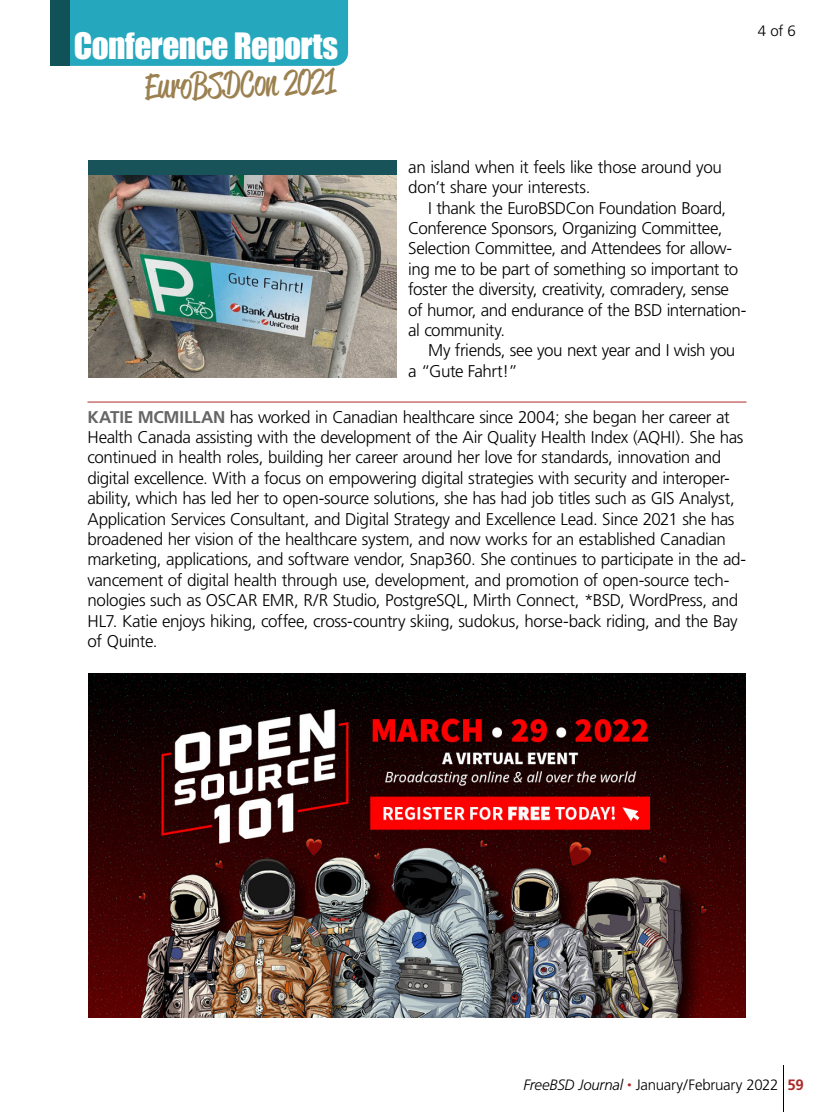
<style>
.page{position:relative;width:834px;height:1112px;background:#fff}
.page>*{position:absolute;margin:0;border:0;box-sizing:border-box;transform-origin:0 0}
.t1{font:35.75px "Reklame Script";color:#9b8050}
.t2{font:33.4px "Impact";letter-spacing:-.02em;color:#fff}
.author_bio{font:300 17px/20.4px "Frutiger";letter-spacing:-.025em;color:#000}
.body_copy{font:300 17px/20.4px "Frutiger";letter-spacing:-.025em;color:#000}
.t3{font:300 15px "Frutiger";letter-spacing:-.02em;color:#000}
.s1{font-weight:700;color:#666}
.s2{font-style:italic}
.s3{font-style:italic;font-size:9px;color:#ac2b28}
.s4{font-weight:700;color:#ac2b28}
</style>
<div class="page">
<hr style="left:88px;top:402px;width:658px;height:1px;background:#ac2b28">
<div style="left:70px;top:0;width:278px;height:66px;background:#25a7bd"></div>
<div style="left:50px;top:0;width:20px;height:66px;background:#105257"></div>
<hr style="left:783px;top:1065px;width:1px;height:47px;background:#000">
<img style="left:88px;top:175px;width:308px;height:203px">
<div style="left:88px;top:160px;width:308px;height:15px;background:#185359"></div>
<img style="left:88px;top:674px;width:658px;height:343px">
<p class="t2" style="left:74px;top:20px;width:266px">Conference Reports</p>
<p class="t1" style="left:144px;top:63px;width:193px;rotate:-2deg">EuroBSDCon 2021</p>
<p class="t3" style="left:758px;top:22px;width:40px">4 of 6</p>
<p class="body_copy" style="left:408px;top:157px;width:315px">an island when it feels like those around you don’t share your interests.</p>
<p class="body_copy" style="left:408px;top:198px;width:340px;text-indent:20px">I thank the EuroBSDCon Foundation Board, Conference Sponsors, Organizing Committee, Selection Committee, and Attendees for allow&shy;ing me to be part of something so important to foster the diversity, creativity, comradery, sense of humor, and endurance of the BSD internation&shy;al community.</p>
<p class="body_copy" style="left:408px;top:341px;width:329px;text-indent:20px">My friends, see you next year and I wish you a “Gute Fahrt!”</p>
<p class="author_bio" style="left:88px;top:407px;width:660px"><span class="s1">KATIE MCMILLAN</span> has worked in Canadian healthcare since 2004; she began her career at Health Canada assisting with the development of the Air Quality Health Index (AQHI). She has continued in health roles, building her career around her love for standards, innovation and digital excellence. With a focus on empowering digital strategies with security and interoper&shy;ability, which has led her to open-source solutions, she has had job titles such as GIS Analyst, Application Services Consultant, and Digital Strategy and Excellence Lead. Since 2021 she has broadened her vision of the healthcare system, and now works for an established Canadian marketing, applications, and software vendor, Snap360. She continues to participate in the ad&shy;vancement of digital health through use, development, and promotion of open-source tech&shy;nologies such as OSCAR EMR, R/R Studio, PostgreSQL, Mirth Connect, *BSD, WordPress, and HL7. Katie enjoys hiking, coffee, cross-country skiing, sudokus, horse-back riding, and the Bay of Quinte.</p>
<p class="t3" style="left:523px;top:1077px;width:282px"><span class="s2">FreeBSD Journal</span> <span class="s3">•</span> January/February 2022 <span class="s4">59</span></p>
</div>
